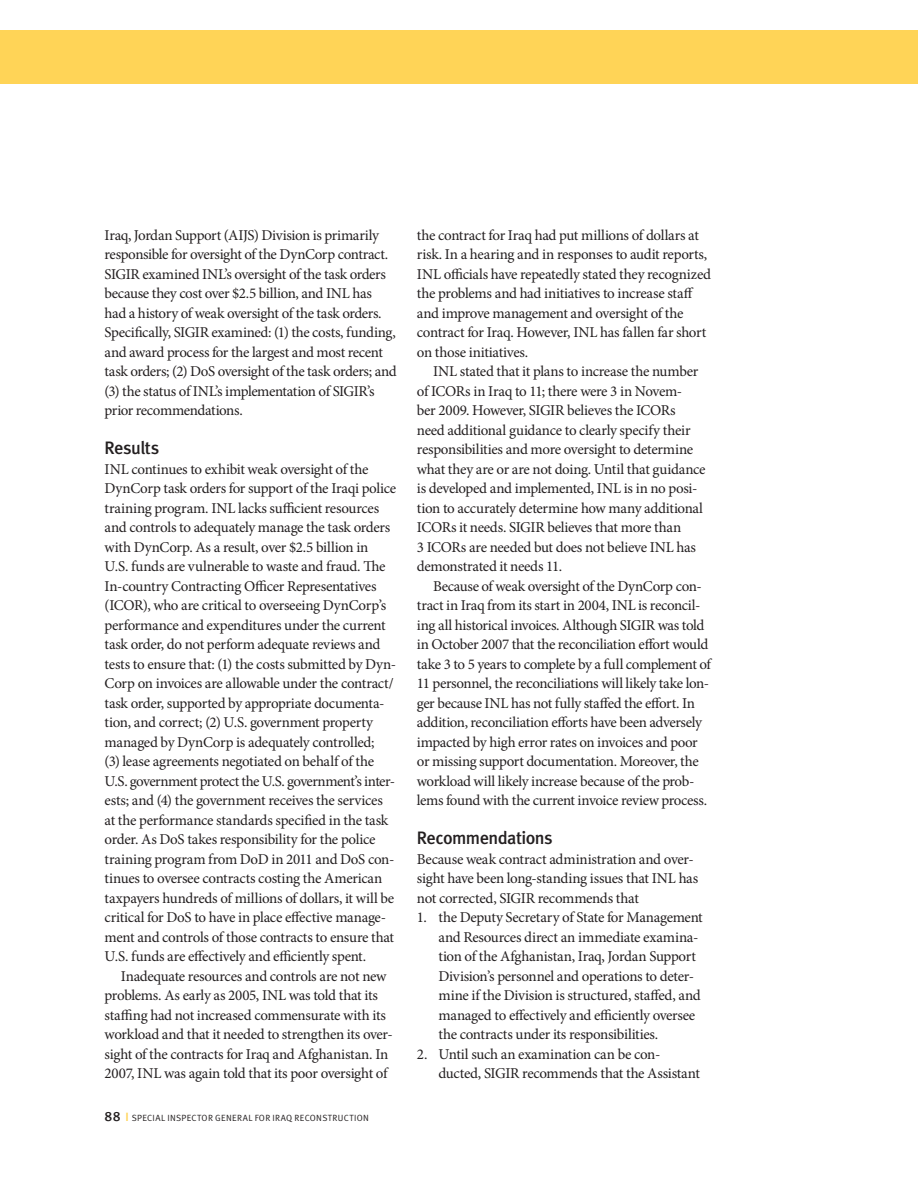
<style>
.page{position:relative;width:918px;height:1188px;background:#fff}
.page>*{position:absolute;margin:0;border:0;box-sizing:border-box;transform-origin:0 0}
.t1{font:500 18px "Meta";letter-spacing:-.03em;color:#231f20}
.t2{font:15px/19.5px "Minion Pro";letter-spacing:-.025em;color:#231f20}
.t3{font:9px "Meta Normal";letter-spacing:.035em;color:#231f20}
.s1{font-family:"Meta";font-weight:500;font-size:13.5px}
.s2{font-family:"Meta";font-weight:500;font-size:12px;color:#ffd457}
</style>
<div class="page">
<div style="left:0;top:30px;width:918px;height:54px;background:#ffd457"></div>
<p class="t2" style="left:105px;top:226px;width:294px">Iraq, Jordan Support (AIJS) Division is primarily responsible for oversight of the DynCorp contract.<br>SIGIR examined INL’s oversight of the task orders because they cost over $2.5 billion, and INL has had a history of weak oversight of the task orders.<br>Specifically, SIGIR examined: (1) the costs, funding, and award process for the largest and most recent task orders; (2) DoS oversight of the task orders; and (3) the status of INL’s implementation of SIGIR’s prior recommendations.</p>
<p class="t1" style="left:105px;top:441px;width:56px">Results</p>
<p class="t2" style="left:105px;top:460px;width:293px">INL continues to exhibit weak oversight of the DynCorp task orders for support of the Iraqi police training program. INL lacks sufficient resources and controls to adequately manage the task orders with DynCorp. As a result, over $2.5 billion in<br>U.S. funds are vulnerable to waste and fraud. The In-country Contracting Officer Representatives (ICOR), who are critical to overseeing DynCorp’s performance and expenditures under the current task order, do not perform adequate reviews and tests to ensure that: (1) the costs submitted by Dyn-Corp on invoices are allowable under the contract/ task order, supported by appropriate documenta&shy;tion, and correct; (2) U.S. government property managed by DynCorp is adequately controlled;<br>(3) lease agreements negotiated on behalf of the U.S. government protect the U.S. government’s inter&shy;ests; and (4) the government receives the services at the performance standards specified in the task order. As DoS takes responsibility for the police training program from DoD in 2011 and DoS con&shy;tinues to oversee contracts costing the American taxpayers hundreds of millions of dollars, it will be critical for DoS to have in place effective manage&shy;ment and controls of those contracts to ensure that U.S. funds are effectively and efficiently spent.</p>
<p class="t2" style="left:105px;top:967px;width:290px;text-indent:16px">Inadequate resources and controls are not new problems. As early as 2005, INL was told that its staffing had not increased commensurate with its workload and that it needed to strengthen its over&shy;sight of the contracts for Iraq and Afghanistan. In 2007, INL was again told that its poor oversight of</p>
<p class="t3" style="left:105px;top:1114px;width:266px"><span class="s1">88</span> <span class="s2">I</span> SPECIAL INSPECTOR GENERAL FOR IRAQ RECONSTRUCTION</p>
<p class="t2" style="left:417px;top:226px;width:296px">the contract for Iraq had put millions of dollars at risk. In a hearing and in responses to audit reports, INL officials have repeatedly stated they recognized the problems and had initiatives to increase staff and improve management and oversight of the contract for Iraq. However, INL has fallen far short on those initiatives.</p>
<p class="t2" style="left:417px;top:363px;width:290px;text-indent:16px">INL stated that it plans to increase the number of ICORs in Iraq to 11; there were 3 in Novem-<br>ber 2009. However, SIGIR believes the ICORs need additional guidance to clearly specify their responsibilities and more oversight to determine what they are or are not doing. Until that guidance is developed and implemented, INL is in no posi&shy;tion to accurately determine how many additional ICORs it needs. SIGIR believes that more than<br>3 ICORs are needed but does not believe INL has demonstrated it needs 11.</p>
<p class="t2" style="left:417px;top:577px;width:296px;text-indent:16px">Because of weak oversight of the DynCorp con&shy;tract in Iraq from its start in 2004, INL is reconcil&shy;ing all historical invoices. Although SIGIR was told in October 2007 that the reconciliation effort would take 3 to 5 years to complete by a full complement of 11 personnel, the reconciliations will likely take lon&shy;ger because INL has not fully staffed the effort. In addition, reconciliation efforts have been adversely impacted by high error rates on invoices and poor or missing support documentation. Moreover, the workload will likely increase because of the prob&shy;lems found with the current invoice review process.</p>
<p class="t1" style="left:417px;top:831px;width:137px">Recommendations</p>
<p class="t2" style="left:417px;top:850px;width:283px">Because weak contract administration and over&shy;sight have been long-standing issues that INL has not corrected, SIGIR recommends that</p>
<p class="t2" style="left:439px;top:909px;width:266px;text-indent:-22px">1. the Deputy Secretary of State for Management and Resources direct an immediate examina&shy;tion of the Afghanistan, Iraq, Jordan Support Division’s personnel and operations to deter&shy;mine if the Division is structured, staffed, and managed to effectively and efficiently oversee the contracts under its responsibilities.</p>
<p class="t2" style="left:439px;top:1045px;width:263px;text-indent:-22px">2. Until such an examination can be con&shy;ducted, SIGIR recommends that the Assistant</p>
</div>
